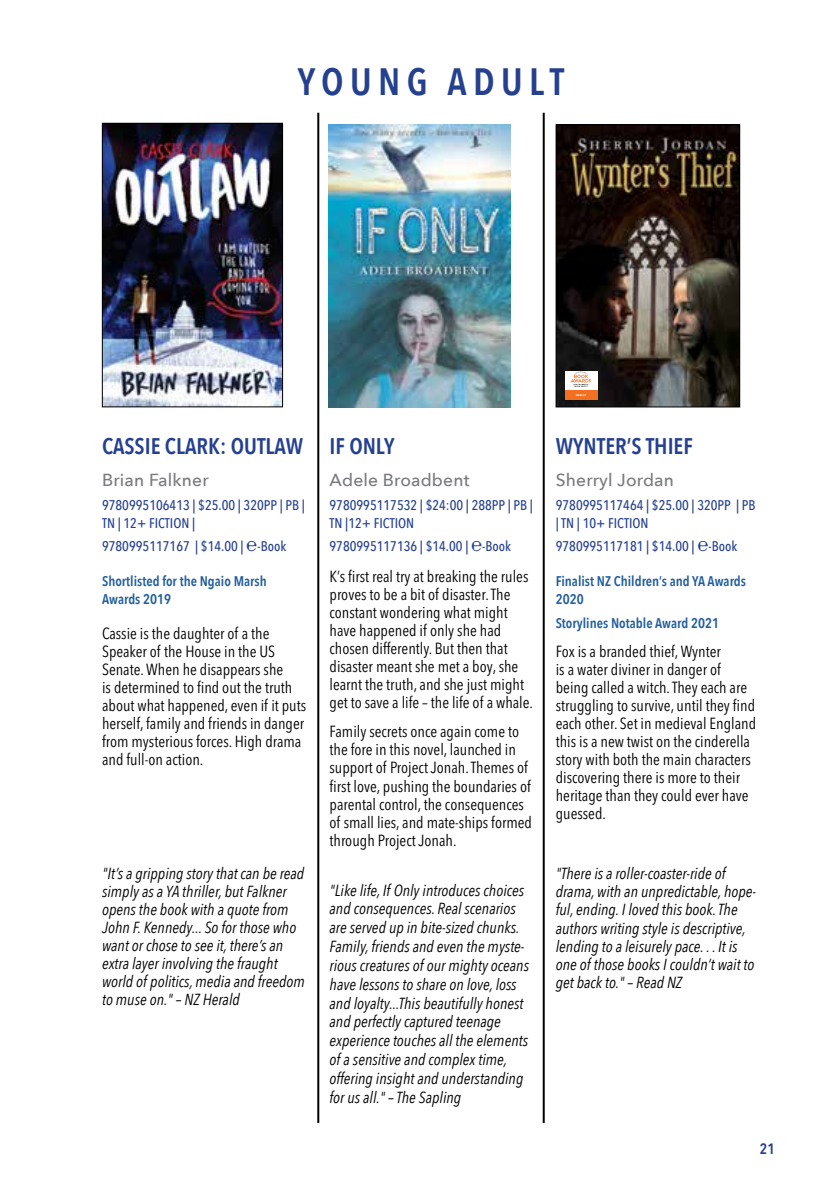
<style>
.page{position:relative;width:828px;height:1191px;background:#fff}
.page>*{position:absolute;margin:0;border:0;box-sizing:border-box;transform-origin:0 0}
.t1{font:600 38px "Avenir Next Condensed";letter-spacing:.17em;color:#25408f}
.t2{font:600 22.6px "Avenir Next Condensed";color:#25408f}
.t3{font:500 17.4px "Avenir Next";letter-spacing:.01em;color:#797a7d}
.t4{font:condensed 16px/18px "Avenir Next LT Pro";color:#000}
.t5{font:italic 16px/18px "Avenir Next Condensed";color:#000}
.t6{font:600 15px "Avenir Next Condensed";color:#25408f}
.t7{font:500 14px/18px "Avenir Next Condensed";color:#25408f}
.t8{font:600 14px/18px "Avenir Next Condensed";color:#215e9e}
</style>
<div class="page">
<img style="left:329px;top:124px;width:181px;height:283px">
<img style="left:558px;top:126px;width:180px;height:279px">
<div style="left:556px;top:124px;width:184px;height:283px;border:1px solid #000"></div>
<hr style="left:543px;top:113px;width:2px;height:1010px;background:#000">
<hr style="left:317px;top:113px;width:2px;height:1010px;background:#000">
<img style="left:104px;top:125px;width:177px;height:280px">
<div style="left:102px;top:123px;width:181px;height:284px;border:1px solid #000"></div>
<div style="left:565px;top:371px;width:32px;height:29px;background:#fff"></div>
<div style="left:565px;top:390px;width:32px;height:10px;background:#f36f21"></div>
<svg style="left:570px;top:371px;width:21px;height:16px"></svg>
<svg style="left:576px;top:394px;width:10px;height:2px"></svg>
<h1 class="t1" style="left:298px;top:49px;width:268px">YOUNG ADULT</h1>
<h2 class="t2" style="left:102px;top:427px;width:203px">CASSIE CLARK: OUTLAW</h2>
<p class="t3" style="left:102px;top:465px;width:108px">Brian Falkner</p>
<p class="t7" style="left:102px;top:495px;width:204px">9780995106413 | $25.00 | 320PP | PB |<br>TN | 12+ FICTION |</p>
<p class="t7" style="left:102px;top:537px;width:186px">9780995117167 | $14.00 | ℮-Book</p>
<p class="t8" style="left:102px;top:572px;width:166px">Shortlisted for the Ngaio Marsh<br>Awards 2019</p>
<p class="t4" style="left:102px;top:624px;width:206px">Cassie is the daughter of a the<br>Speaker of the House in the US<br>Senate. When he disappears she<br>is determined to find out the truth about what happened, even if it puts herself, family and friends in danger from mysterious forces. High drama and full-on action.</p>
<p class="t5" style="left:102px;top:864px;width:204px">"It’s a gripping story that can be read simply as a YA thriller, but Falkner opens the book with a quote from John F. Kennedy... So for those who want or chose to see it, there’s an extra layer involving the fraught world of politics, media and freedom to muse on." – NZ Herald</p>
<h2 class="t2" style="left:329px;top:427px;width:66px">IF ONLY</h2>
<p class="t3" style="left:329px;top:465px;width:141px">Adele Broadbent</p>
<p class="t7" style="left:329px;top:495px;width:205px">9780995117532 | $24:00 | 288PP | PB |<br>TN |12+ FICTION</p>
<p class="t7" style="left:329px;top:537px;width:183px">9780995117136 | $14.00 | ℮-Book</p>
<p class="t4" style="left:329px;top:567px;width:205px">K’s first real try at breaking the rules proves to be a bit of disaster. The constant wondering what might have happened if only she had chosen differently. But then that disaster meant she met a boy, she learnt the truth, and she just might get to save a life – the life of a whale.</p>
<p class="t4" style="left:329px;top:723px;width:204px">Family secrets once again come to the fore in this novel, launched in support of Project Jonah. Themes of first love, pushing the boundaries of parental control, the consequences of small lies, and mate-ships formed through Project Jonah.</p>
<p class="t5" style="left:329px;top:880px;width:201px;line-height:18.8px">"Like life, If Only introduces choices and consequences. Real scenarios are served up in bite-sized chunks.<br>Family, friends and even the myste&shy;rious creatures of our mighty oceans have lessons to share on love, loss and loyalty...This beautifully honest and perfectly captured teenage experience touches all the elements of a sensitive and complex time, offering insight and understanding for us all." – The Sapling</p>
<h2 class="t2" style="left:556px;top:427px;width:139px">WYNTER’S THIEF</h2>
<p class="t3" style="left:556px;top:465px;width:120px">Sherryl Jordan</p>
<p class="t7" style="left:556px;top:495px;width:201px">9780995117464 | $25.00 | 320PP | PB | TN | 10+ FICTION</p>
<p class="t7" style="left:556px;top:537px;width:183px">9780995117181 | $14.00 | ℮-Book</p>
<p class="t8" style="left:556px;top:572px;width:192px">Finalist NZ Children’s and YA Awards<br>2020</p>
<p class="t8" style="left:556px;top:613px;width:165px">Storylines Notable Award 2021</p>
<p class="t4" style="left:556px;top:642px;width:202px">Fox is a branded thief, Wynter<br>is a water diviner in danger of being called a witch. They each are struggling to survive, until they find each other. Set in medieval England this is a new twist on the cinderella story with both the main characters discovering there is more to their heritage than they could ever have guessed.</p>
<p class="t5" style="left:556px;top:865px;width:202px">"There is a roller-coaster-ride of drama, with an unpredictable, hope&shy;ful, ending. I loved this book. The authors writing style is descriptive, lending to a leisurely pace. . . It is one of those books I couldn’t wait to get back to." – Read NZ</p>
<p class="t6" style="left:760px;top:1136px;width:16px">21</p>
</div>
